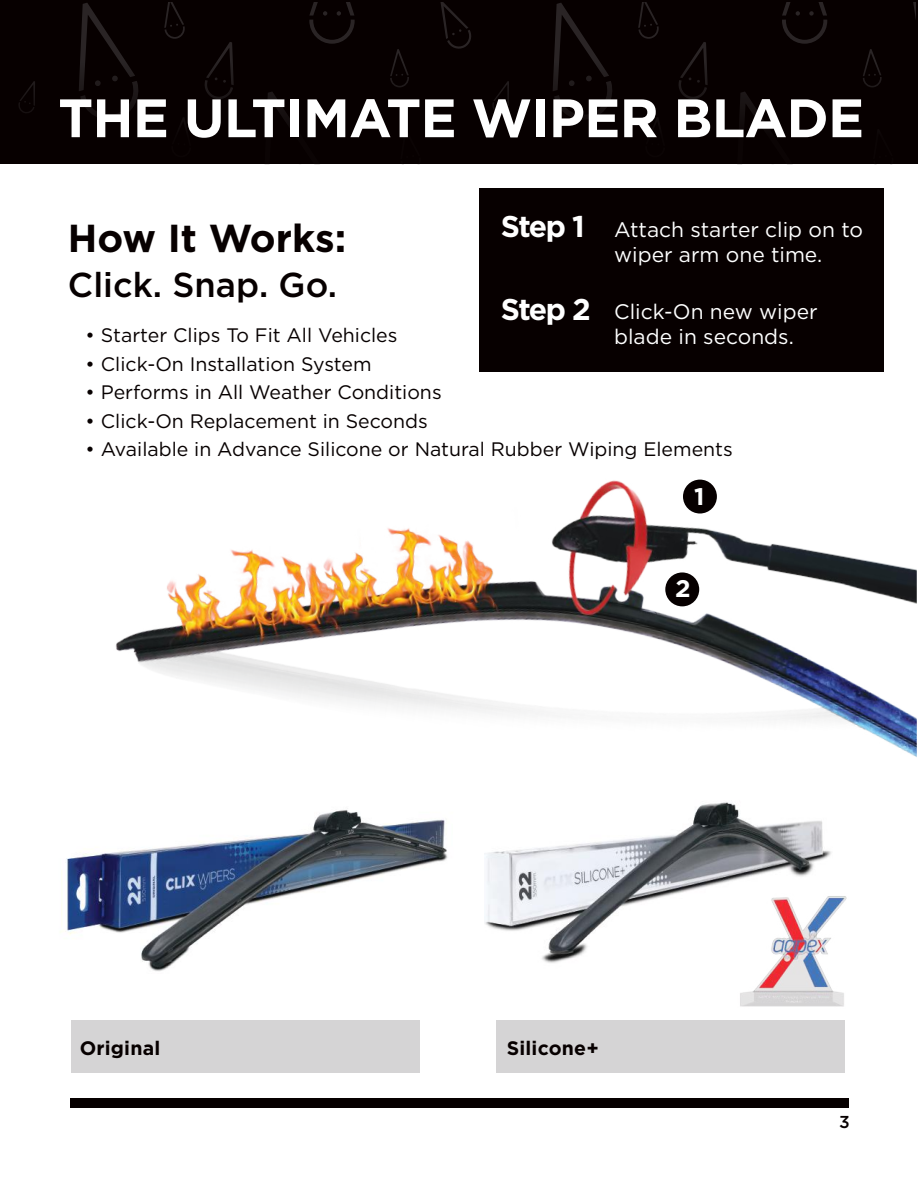
<style>
.page{position:relative;width:918px;height:1188px;background:#fff}
.page>*{position:absolute;margin:0;border:0;box-sizing:border-box;transform-origin:0 0}
.t1{font:700 54px "Gotham";letter-spacing:-.015em;color:#fff}
.t2{font:700 39px "Gotham";color:#070000}
.t3{font:500 34.5px "Gotham";color:#070000}
.t4{font:700 24px "Gotham";color:#fff}
.t5{font:700 24px "Gotham";color:#fff;scale:1.04 1}
.t6{font:21px/25.2px "Gotham";color:#fff}
.t7{font:19.5px "Gotham";color:#070000}
.t8{font:700 19.5px "Gotham";letter-spacing:.01em;color:#070000}
.t9{font:500 17.25px "Gotham";color:#070000}
.s1{font-weight:700;font-size:30px}
</style>
<div class="page">
<div style="left:480px;top:189px;width:404px;height:183px;background:#070000"></div>
<img style="left:484px;top:834px;width:361px;height:239px">
<img style="left:61px;top:834px;width:387px;height:239px">
<div style="left:0;top:0;width:918px;height:164px;background:#070000"></div>
<svg style="left:913px;top:2px;width:3px;height:17px"></svg>
<svg style="left:782px;top:2px;width:45px;height:42px"></svg>
<svg style="left:863px;top:49px;width:19px;height:39px"></svg>
<svg style="left:739px;top:92px;width:28px;height:34px"></svg>
<svg style="left:492px;top:81px;width:17px;height:32px"></svg>
<svg style="left:654px;top:117px;width:6px;height:9px"></svg>
<svg style="left:553px;top:3px;width:59px;height:117px"></svg>
<div style="left:586px;top:75px;width:6px;height:7px;background:#221c1d;border-radius:2px"></div>
<svg style="left:441px;top:2px;width:30px;height:47px"></svg>
<svg style="left:309px;top:2px;width:46px;height:42px"></svg>
<svg style="left:390px;top:49px;width:19px;height:39px"></svg>
<svg style="left:267px;top:92px;width:27px;height:34px"></svg>
<svg style="left:638px;top:2px;width:21px;height:37px"></svg>
<svg style="left:678px;top:42px;width:30px;height:57px"></svg>
<svg style="left:18px;top:81px;width:17px;height:32px"></svg>
<svg style="left:180px;top:117px;width:6px;height:9px"></svg>
<svg style="left:79px;top:3px;width:59px;height:117px"></svg>
<div style="left:112px;top:75px;width:6px;height:7px;background:#221c1d;border-radius:2px"></div>
<svg style="left:164px;top:2px;width:21px;height:37px"></svg>
<svg style="left:205px;top:42px;width:29px;height:57px"></svg>
<div style="left:70px;top:1098px;width:778px;height:10px;background:#070000"></div>
<img style="left:115px;top:479px;width:802px;height:355px">
<div style="left:683px;top:480px;width:34px;height:34px;background:#070000;border-radius:50%"></div>
<div style="left:665px;top:572px;width:34px;height:34px;background:#070000;border-radius:50%"></div>
<div style="left:71px;top:1020px;width:349px;height:52px;background:#d5d4d5"></div>
<div style="left:496px;top:1020px;width:349px;height:52px;background:#d5d4d5"></div>
<img style="left:737px;top:893px;width:110px;height:118px">
<h1 class="t1" style="left:58px;top:82px;width:808px">THE ULTIMATE WIPER BLADE</h1>
<p class="t6" style="left:614px;top:216px;width:250px;text-indent:-113px"><span class="s1">Step 1</span> Attach starter clip on to wiper arm one time.</p>
<p class="t6" style="left:614px;top:298px;width:205px;text-indent:-113px"><span class="s1">Step 2</span> Click-On new wiper blade in seconds.</p>
<h2 class="t2" style="left:68px;top:212px;width:280px">How It Works:</h2>
<h3 class="t3" style="left:68px;top:262px;width:271px">Click. Snap. Go.</h3>
<p class="t7" style="left:86px;top:323px;width:313px">• Starter Clips To Fit All Vehicles</p>
<p class="t7" style="left:86px;top:351px;width:287px">• Click-On Installation System</p>
<p class="t7" style="left:86px;top:380px;width:358px">• Performs in All Weather Conditions</p>
<p class="t7" style="left:86px;top:408px;width:344px">• Click-On Replacement in Seconds</p>
<p class="t7" style="left:86px;top:437px;width:649px">• Available in Advance Silicone or Natural Rubber Wiping Elements</p>
<p class="t4" style="left:694px;top:481px;width:12px">1</p>
<p class="t5" style="left:675px;top:573px;width:16px">2</p>
<p class="t8" style="left:80px;top:1035px;width:82px">Original</p>
<p class="t8" style="left:507px;top:1035px;width:94px">Silicone+</p>
<p class="t9" style="left:839px;top:1111px;width:12px">3</p>
</div>
